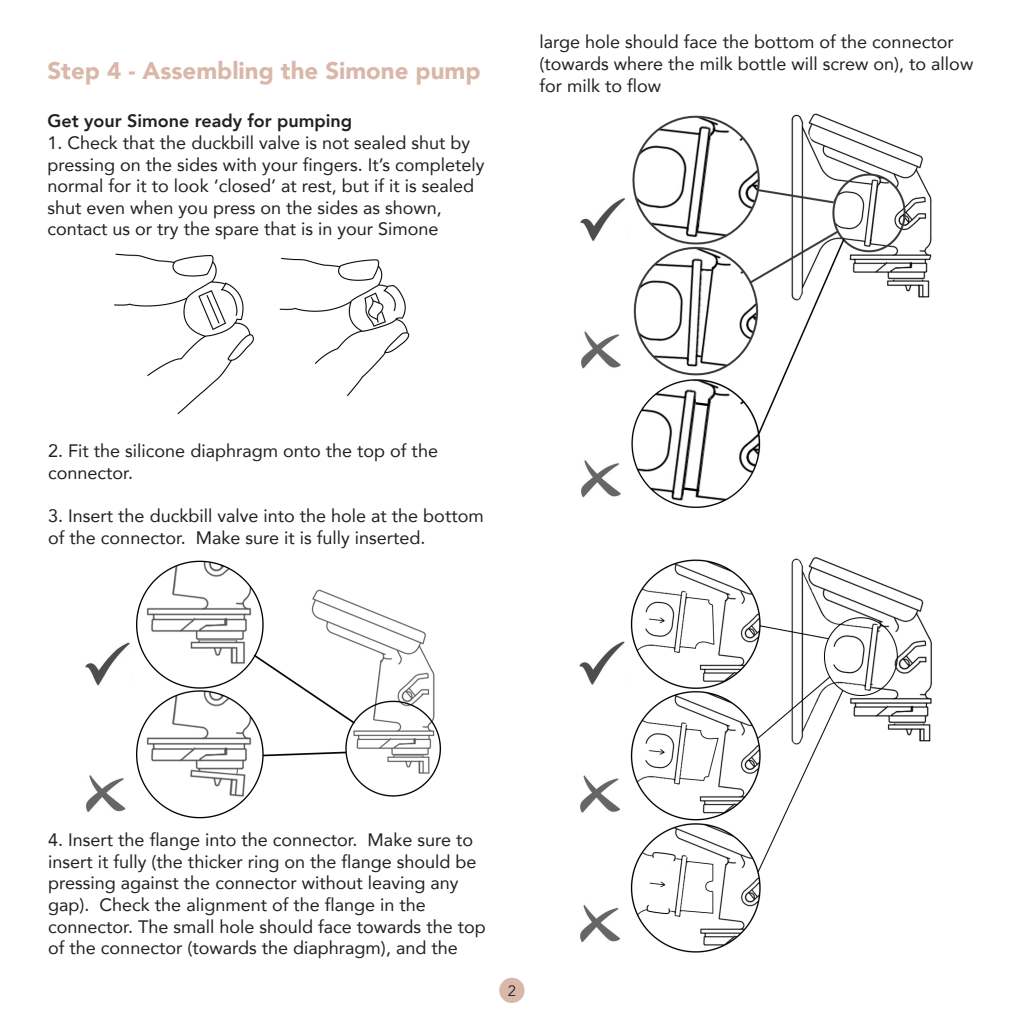
<style>
.page{position:relative;width:1021px;height:1021px;background:#fff}
.page>*{position:absolute;margin:0;border:0;box-sizing:border-box;transform-origin:0 0}
.t1{font:900 24px "Avenir";color:#d9b7a9}
.t2{font:18px/21.6px "Avenir";color:#231f20}
.t3{font:800 18px "Avenir";color:#231f20}
.t4{font:15px "Avenir";color:#231f20}
</style>
<div class="page">
<img style="left:114px;top:253px;width:296px;height:161px">
<img style="left:85px;top:560px;width:356px;height:259px">
<img style="left:580px;top:113px;width:352px;height:395px">
<img style="left:579px;top:557px;width:353px;height:396px">
<div style="left:499px;top:977px;width:25px;height:25px;background:#d9b8a9;border-radius:50%"></div>
<h1 class="t1" style="left:47px;top:50px;width:434px">Step 4 - Assembling the Simone pump</h1>
<p class="t3" style="left:47px;top:107px;width:306px">Get your Simone ready for pumping</p>
<p class="t2" style="left:47px;top:131px;width:438px">1. Check that the duckbill valve is not sealed shut by pressing on the sides with your fingers. It’s completely normal for it to look ‘closed’ at rest, but if it is sealed shut even when you press on the sides as shown, contact us or try the spare that is in your Simone</p>
<p class="t2" style="left:539px;top:31px;width:435px">large hole should face the bottom of the connector (towards where the milk bottle will screw on), to allow for milk to flow</p>
<p class="t2" style="left:48px;top:439px;width:391px">2. Fit the silicone diaphragm onto the top of the connector.</p>
<p class="t2" style="left:48px;top:504px;width:437px">3. Insert the duckbill valve into the hole at the bottom of the connector. Make sure it is fully inserted.</p>
<p class="t2" style="left:48px;top:828px;width:439px">4. Insert the flange into the connector. Make sure to insert it fully (the thicker ring on the flange should be pressing against the connector without leaving any gap). Check the alignment of the flange in the connector. The small hole should face towards the top of the connector (towards the diaphragm), and the</p>
<p class="t4" style="left:507px;top:981px;width:10px">2</p>
</div>
